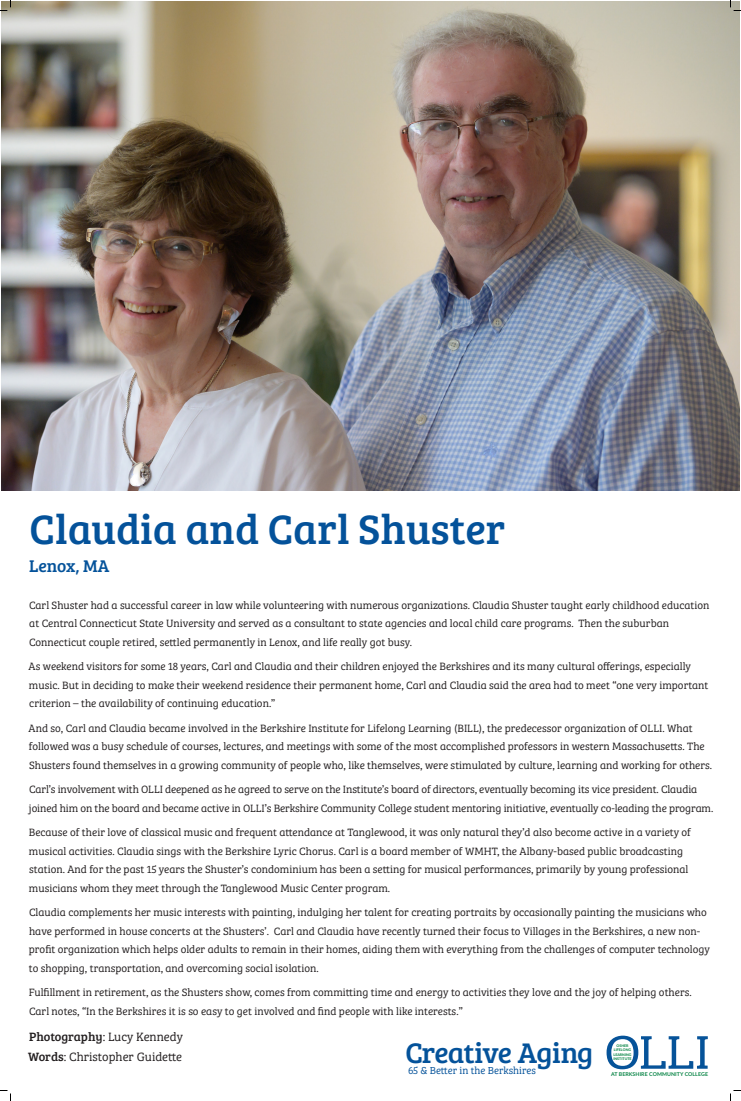
<style>
.page{position:relative;width:741px;height:1101px;background:#fff}
.page>*{position:absolute;margin:0;border:0;box-sizing:border-box;transform-origin:0 0}
.t1{font:42.5px "Bree Serif";color:#04529a}
.t2{font:29.35px "Bree Serif";letter-spacing:-.02em;color:#04529a}
.t3{font:17.5px "Bree Serif";color:#04529a}
.credits{font:300 12.5px "Bree Serif";color:#231f20}
.body{font:300 12.5px "Bree Serif";color:#231f20}
.body-2{font:300 11px/18.5px "Bree Serif";color:#231f20}
.t4{font:300 10.5px "Bree Serif";color:#04529a}
.t5{font:700 5.25px "Lato";letter-spacing:.015em;color:#078445}
.t6{font:800 3.55px/4.5px "Lato";letter-spacing:.005em;color:#078445;text-align:center}
.s1{font-weight:400}
</style>
<div class="page">
<img style="left:2px;top:2px;width:737px;height:488px">
<svg style="left:607px;top:1036px;width:101px;height:33px"></svg>
<svg style="left:0;top:0;width:11px;height:11px"></svg>
<svg style="left:0;top:1090px;width:11px;height:11px"></svg>
<svg style="left:730px;top:0;width:11px;height:11px"></svg>
<svg style="left:730px;top:1090px;width:11px;height:11px"></svg>
<p class="t1" style="left:30px;top:498px;width:477px">Claudia and Carl Shuster</p>
<p class="t3" style="left:29px;top:553px;width:82px">Lenox, MA</p>
<p class="body-2" style="left:29px;top:595px;width:682px">Carl Shuster had a successful career in law while volunteering with numerous organizations. Claudia Shuster taught early childhood education at Central Connecticut State University and served as a consultant to state agencies and local child care programs. Then the suburban<br>Connecticut couple retired, settled permanently in Lenox, and life really got busy.</p>
<p class="body-2" style="left:29px;top:657px;width:681px">As weekend visitors for some 18 years, Carl and Claudia and their children enjoyed the Berkshires and its many cultural offerings, especially music. But in deciding to make their weekend residence their permanent home, Carl and Claudia said the area had to meet “one very important criterion – the availability of continuing education.”</p>
<p class="body-2" style="left:29px;top:718px;width:685px">And so, Carl and Claudia became involved in the Berkshire Institute for Lifelong Learning (BILL), the predecessor organization of OLLI. What followed was a busy schedule of courses, lectures, and meetings with some of the most accomplished professors in western Massachusetts. The<br>Shusters found themselves in a growing community of people who, like themselves, were stimulated by culture, learning and working for others.</p>
<p class="body-2" style="left:29px;top:780px;width:686px">Carl’s involvement with OLLI deepened as he agreed to serve on the Institute’s board of directors, eventually becoming its vice president. Claudia joined him on the board and became active in OLLI’s Berkshire Community College student mentoring initiative, eventually co-leading the program.</p>
<p class="body-2" style="left:29px;top:823px;width:664px">Because of their love of classical music and frequent attendance at Tanglewood, it was only natural they’d also become active in a variety of musical activities. Claudia sings with the Berkshire Lyric Chorus. Carl is a board member of WMHT, the Albany-based public broadcasting station. And for the past 15 years the Shuster’s condominium has been a setting for musical performances, primarily by young professional musicians whom they meet through the Tanglewood Music Center program.</p>
<p class="body-2" style="left:29px;top:903px;width:683px">Claudia complements her music interests with painting, indulging her talent for creating portraits by occasionally painting the musicians who have performed in house concerts at the Shusters’. Carl and Claudia have recently turned their focus to Villages in the Berkshires, a new non&shy;profit organization which helps older adults to remain in their homes, aiding them with everything from the challenges of computer technology to shopping, transportation, and overcoming social isolation.</p>
<p class="body-2" style="left:29px;top:983px;width:665px">Fulfillment in retirement, as the Shusters show, comes from committing time and energy to activities they love and the joy of helping others.<br>Carl notes, “In the Berkshires it is so easy to get involved and find people with like interests.”</p>
<p class="body" style="left:29px;top:1027px;width:155px"><span class="s1">Photography</span>: Lucy Kennedy</p>
<p class="credits" style="left:28px;top:1047px;width:155px"><span class="s1">Words</span>: Christopher Guidette</p>
<p class="t5" style="left:611px;top:1071px;width:98px">AT BERKSHIRE COMMUNITY COLLEGE</p>
<p class="t2" style="left:406px;top:1032px;width:189px">Creative Aging</p>
<p class="t6" style="left:613px;top:1043px;width:20px">OSHER<br>LIFELONG<br>LEARNING</p>
<p class="t6" style="left:613px;top:1057px;width:20px">INSTITUTE</p>
<p class="t4" style="left:408px;top:1063px;width:129px">65 &amp; Better in the Berkshires</p>
</div>
